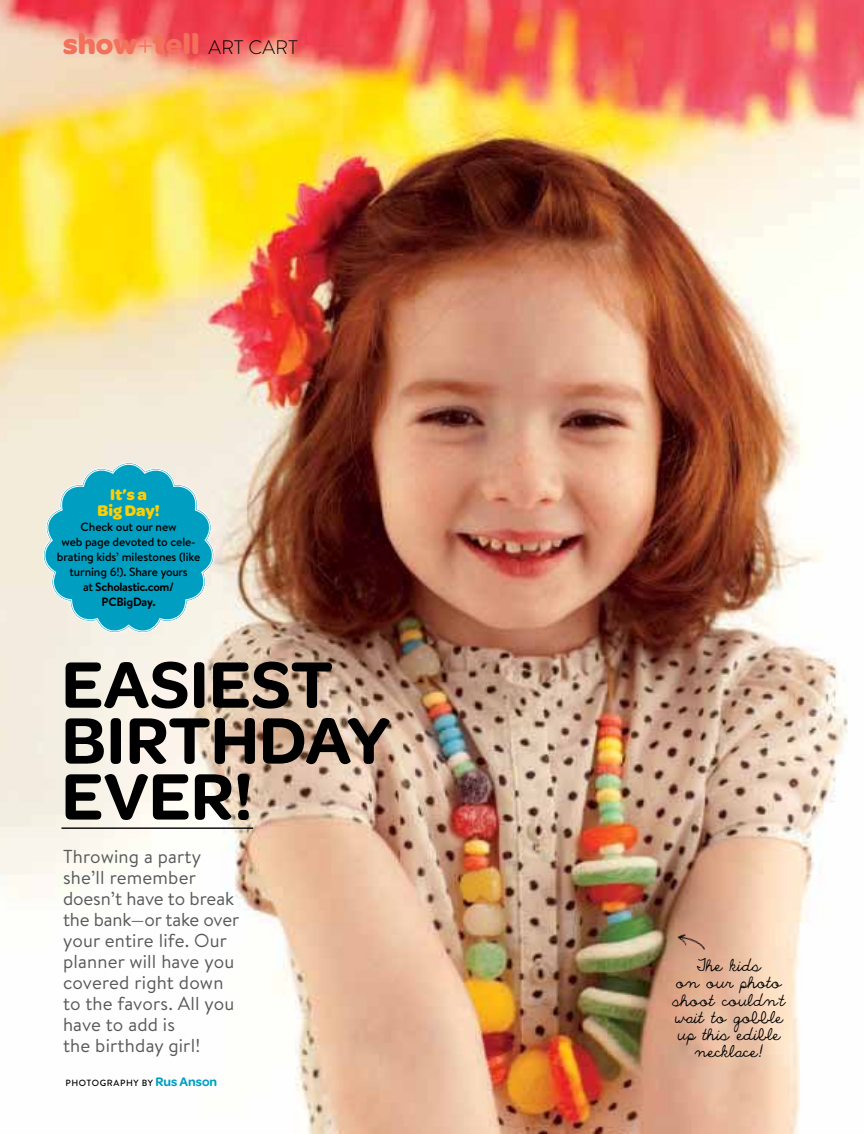
<style>
.page{position:relative;width:864px;height:1134px;background:#fff}
.page>*{position:absolute;margin:0;border:0;box-sizing:border-box;transform-origin:0 0}
.t1{font:600 69.9px/55.9px "Omnes";color:#000}
.t2{font:700 30px "Omnes";color:#f3705b}
.t3{font:18.75px/21px "Brandon Text";letter-spacing:.01em;color:#58595b}
.t4{font:700 16.5px/15.8px "Omnes";color:#ffcf01;text-align:center}
.t5{font:15px/17.2px "The Only Exception";color:#000;text-align:center}
.t6{font:500 12px/15px "Brandon Text";letter-spacing:-.01em;color:#000;text-align:center}
.t7{font:500 9px "Brandon Grotesque";letter-spacing:.07em;color:#000}
.s1{font-weight:300}
.s2{font-family:"Brandon Text";font-weight:300;font-size:19.5px;color:#000}
.s3{font-weight:700}
.s4{font-family:"Omnes";font-weight:600;font-size:13.2px;color:#009fc2}
</style>
<div class="page">
<img style="left:0;top:0;width:864px;height:1134px">
<hr style="left:62px;top:827px;width:191px;height:2px;background:#000">
<svg style="left:42px;top:462px;width:172px;height:172px;background:#47b6cc"></svg>
<img style="left:664px;top:925px;width:49px;height:41px">
<h2 class="t2" style="left:63px;top:27px;width:237px">show<span class="s1">+</span>tell <span class="s2">ART CART</span></h2>
<p class="t4" style="left:97px;top:486px;width:64px">It’s a<br>Big Day!</p>
<p class="t6" style="left:57px;top:519px;width:145px">Check out our new<br>web page devoted to cele&shy;brating kids’ milestones (like turning 6!). Share yours<br>at <span class="s3">Scholastic.com/<br>PCBigDay.</span></p>
<h1 class="t1" style="left:62px;top:656px;width:330px">EASIEST<br>BIRTHDAY<br>EVER!</h1>
<p class="t3" style="left:63px;top:845px;width:178px">Throwing a party she’ll remember doesn’t have to break the bank—or take over your entire life. Our planner will have you covered right down to the favors. All you have to add is<br>the birthday girl!</p>
<p class="t7" style="left:65px;top:1077px;width:153px">PHOTOGRAPHY BY <span class="s4">RUS ANSON</span></p>
<p class="t5" style="left:673px;top:957px;width:114px">The kids<br>on our photo shoot couldn’t wait to gobble up this edible necklace!</p>
</div>
